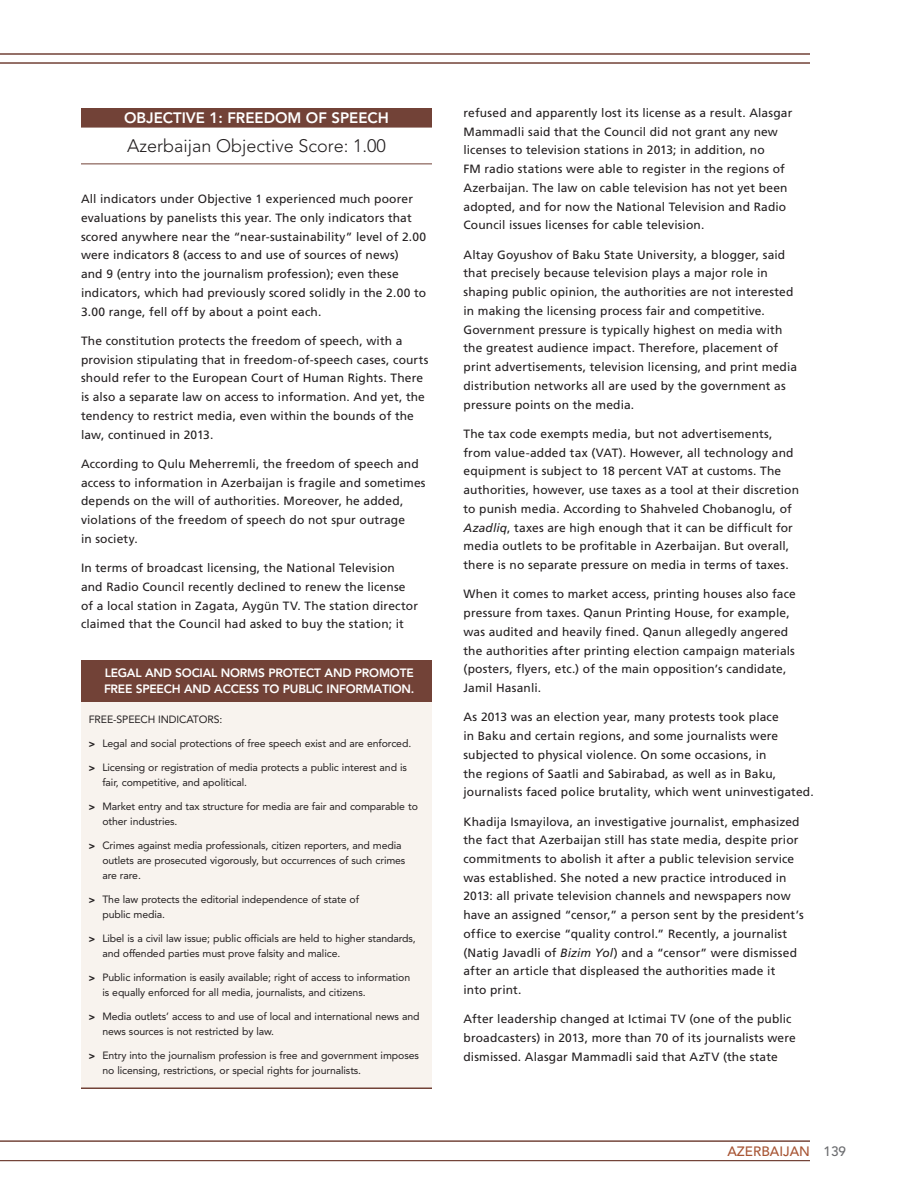
<style>
.page{position:relative;width:918px;height:1188px;background:#fff}
.page>*{position:absolute;margin:0;border:0;box-sizing:border-box;transform-origin:0 0}
.t1{font:300 18px "Avenir";color:#231f20}
.t2{font:800 15px "Avenir";color:#fff}
.t3{font:500 13.5px "Avenir";color:#a75433}
.t4{font:12px/18.8px "Frutiger LT Pro";letter-spacing:.01em;color:#231f20}
.t5{font:800 12px/16.5px "Avenir";letter-spacing:-.02em;color:#fff}
.t6{font:10.5px/15px "Avenir LT Std";letter-spacing:-.01em;color:#231f20}
.s1{font-family:"Frutiger";font-weight:900}
.s2{font-style:italic}
.s3{color:#6c6d70}
</style>
<div class="page">
<hr style="left:0;top:54px;width:810px;height:1px;background:#724237">
<hr style="left:0;top:63px;width:810px;height:1px;background:#724237">
<hr style="left:0;top:1141px;width:810px;height:1px;background:#724237">
<hr style="left:0;top:1160px;width:810px;height:1px;background:#724237">
<hr style="left:0;top:378px;width:1px;height:486px;background:#e5c68c">
<div style="left:81px;top:108px;width:351px;height:15px;background:#724237"></div>
<div style="left:81px;top:122px;width:351px;height:6px;background:#724237"></div>
<hr style="left:81px;top:164px;width:351px;height:1px;background:#724237">
<div style="left:81px;top:694px;width:351px;height:394px;background:#f8f3ee"></div>
<div style="left:81px;top:660px;width:351px;height:41px;background:#724237"></div>
<hr style="left:81px;top:1088px;width:351px;height:1px;background:#724237">
<p class="t2" style="left:124px;top:109px;width:266px">OBJECTIVE 1: FREEDOM OF SPEECH</p>
<h1 class="t1" style="left:127px;top:135px;width:260px">Azerbaijan Objective Score: 1.00</h1>
<p class="t4" style="left:81px;top:190px;width:347px">All indicators under Objective 1 experienced much poorer evaluations by panelists this year. The only indicators that scored anywhere near the “near-sustainability” level of 2.00 were indicators 8 (access to and use of sources of news)<br>and 9 (entry into the journalism profession); even these indicators, which had previously scored solidly in the 2.00 to 3.00 range, fell off by about a point each.</p>
<p class="t4" style="left:81px;top:331px;width:349px">The constitution protects the freedom of speech, with a provision stipulating that in freedom-of-speech cases, courts should refer to the European Court of Human Rights. There is also a separate law on access to information. And yet, the tendency to restrict media, even within the bounds of the law, continued in 2013.</p>
<p class="t4" style="left:81px;top:454px;width:346px">According to Qulu Meherremli, the freedom of speech and access to information in Azerbaijan is fragile and sometimes depends on the will of authorities. Moreover, he added, violations of the freedom of speech do not spur outrage<br>in society.</p>
<p class="t4" style="left:81px;top:559px;width:339px">In terms of broadcast licensing, the National Television and Radio Council recently declined to renew the license of a local station in Zagata, Aygün TV. The station director claimed that the Council had asked to buy the station; it</p>
<p class="t5" style="left:104px;top:664px;width:312px">LEGAL AND SOCIAL NORMS PROTECT AND PROMOTE<br>FREE SPEECH AND ACCESS TO PUBLIC INFORMATION.</p>
<p class="t6" style="left:89px;top:712px;width:135px">FREE-SPEECH INDICATORS:</p>
<p class="t6" style="left:89px;top:736px;width:324px"><span class="s1">&gt;</span> Legal and social protections of free speech exist and are enforced.</p>
<p class="t6" style="left:102px;top:760px;width:306px;text-indent:-14px"><span class="s1">&gt;</span> Licensing or registration of media protects a public interest and is fair, competitive, and apolitical.</p>
<p class="t6" style="left:102px;top:799px;width:317px;text-indent:-14px"><span class="s1">&gt;</span> Market entry and tax structure for media are fair and comparable to other industries.</p>
<p class="t6" style="left:102px;top:838px;width:305px;text-indent:-14px"><span class="s1">&gt;</span> Crimes against media professionals, citizen reporters, and media outlets are prosecuted vigorously, but occurrences of such crimes are rare.</p>
<p class="t6" style="left:102px;top:892px;width:258px;text-indent:-14px"><span class="s1">&gt;</span> The law protects the editorial independence of state of public media.</p>
<p class="t6" style="left:102px;top:931px;width:315px;text-indent:-14px"><span class="s1">&gt;</span> Libel is a civil law issue; public officials are held to higher standards, and offended parties must prove falsity and malice.</p>
<p class="t6" style="left:102px;top:970px;width:309px;text-indent:-14px"><span class="s1">&gt;</span> Public information is easily available; right of access to information is equally enforced for all media, journalists, and citizens.</p>
<p class="t6" style="left:102px;top:1009px;width:319px;text-indent:-14px"><span class="s1">&gt;</span> Media outlets’ access to and use of local and international news and news sources is not restricted by law.</p>
<p class="t6" style="left:102px;top:1048px;width:318px;text-indent:-14px"><span class="s1">&gt;</span> Entry into the journalism profession is free and government imposes no licensing, restrictions, or special rights for journalists.</p>
<p class="t4" style="left:464px;top:103px;width:330px">refused and apparently lost its license as a result. Alasgar Mammadli said that the Council did not grant any new licenses to television stations in 2013; in addition, no<br>FM radio stations were able to register in the regions of Azerbaijan. The law on cable television has not yet been adopted, and for now the National Television and Radio Council issues licenses for cable television.</p>
<p class="t4" style="left:464px;top:245px;width:335px">Altay Goyushov of Baku State University, a blogger, said that precisely because television plays a major role in shaping public opinion, the authorities are not interested in making the licensing process fair and competitive.<br>Government pressure is typically highest on media with the greatest audience impact. Therefore, placement of print advertisements, television licensing, and print media distribution networks all are used by the government as pressure points on the media.</p>
<p class="t4" style="left:464px;top:424px;width:337px">The tax code exempts media, but not advertisements, from value-added tax (VAT). However, all technology and equipment is subject to 18 percent VAT at customs. The authorities, however, use taxes as a tool at their discretion to punish media. According to Shahveled Chobanoglu, of <span class="s2">Azadliq</span>, taxes are high enough that it can be difficult for media outlets to be profitable in Azerbaijan. But overall, there is no separate pressure on media in terms of taxes.</p>
<p class="t4" style="left:464px;top:585px;width:334px">When it comes to market access, printing houses also face pressure from taxes. Qanun Printing House, for example, was audited and heavily fined. Qanun allegedly angered the authorities after printing election campaign materials (posters, flyers, etc.) of the main opposition’s candidate, Jamil Hasanli.</p>
<p class="t4" style="left:464px;top:708px;width:352px">As 2013 was an election year, many protests took place<br>in Baku and certain regions, and some journalists were subjected to physical violence. On some occasions, in<br>the regions of Saatli and Sabirabad, as well as in Baku, journalists faced police brutality, which went uninvestigated.</p>
<p class="t4" style="left:464px;top:812px;width:342px">Khadija Ismayilova, an investigative journalist, emphasized the fact that Azerbaijan still has state media, despite prior commitments to abolish it after a public television service was established. She noted a new practice introduced in 2013: all private television channels and newspapers now have an assigned “censor,” a person sent by the president’s office to exercise “quality control.” Recently, a journalist (Natig Javadli of <span class="s2">Bizim Yol</span>) and a “censor” were dismissed after an article that displeased the authorities made it<br>into print.</p>
<p class="t4" style="left:464px;top:1010px;width:334px">After leadership changed at Ictimai TV (one of the public broadcasters) in 2013, more than 70 of its journalists were dismissed. Alasgar Mammadli said that AzTV (the state</p>
<p class="t3" style="left:727px;top:1144px;width:120px">AZERBAIJAN <span class="s3">139</span></p>
</div>
